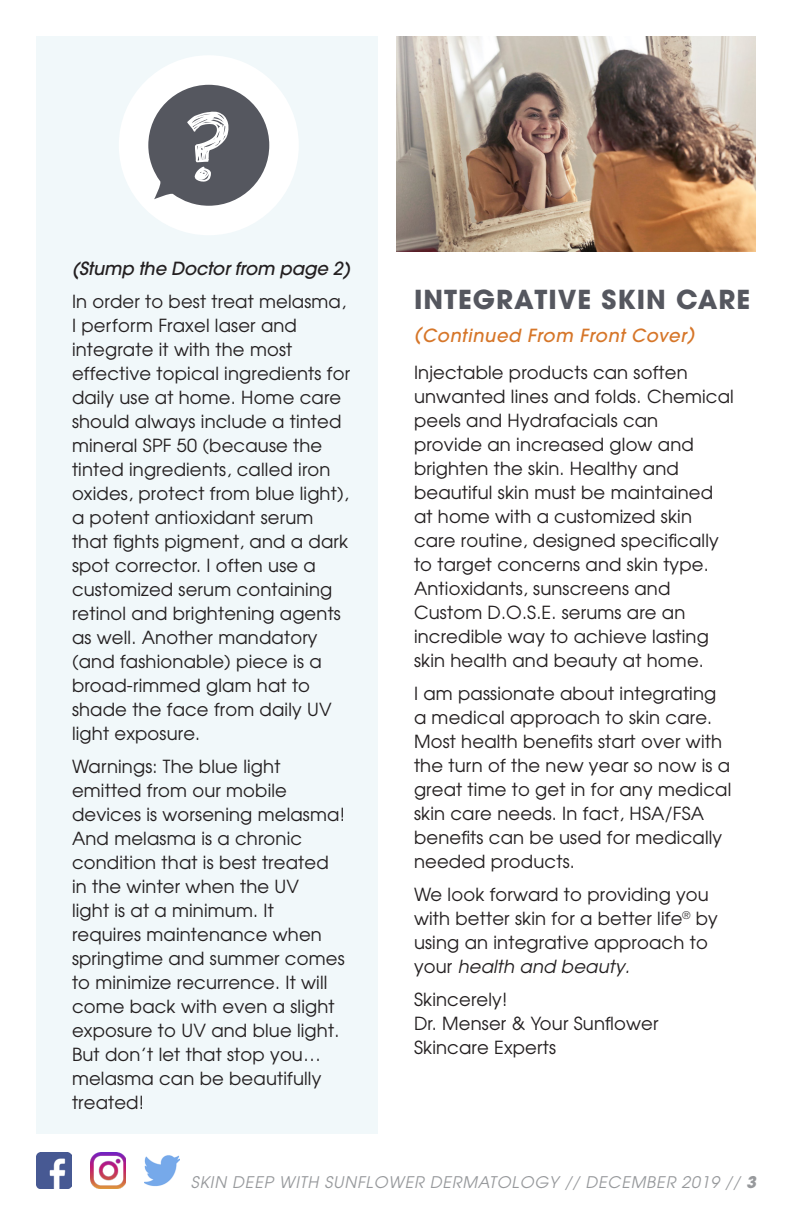
<style>
.page{position:relative;width:792px;height:1224px;background:#fff}
.page>*{position:absolute;margin:0;border:0;box-sizing:border-box;transform-origin:0 0}
.t1{font:100px "appleberry";color:#fff}
.t2{font:700 26px "Avant Garde";letter-spacing:.04em;color:#55575f}
.t3{font:18px/24px "Avant Garde";letter-spacing:.01em;color:#231f20}
.t4{font:italic 500 18px "Avant Garde";letter-spacing:.04em;color:#d67629}
.t5{font:italic 500 18px "Avant Garde";letter-spacing:-.005em;color:#231f20}
.t6{font:italic 16px "Avant Garde";letter-spacing:.05em;color:#97999c}
.s1{font-style:italic}
.s2{font-weight:700}
</style>
<div class="page">
<div style="left:36px;top:36px;width:342px;height:1098px;background:#f1f8fa"></div>
<img style="left:396px;top:36px;width:360px;height:216px">
<img style="left:36px;top:1153px;width:36px;height:36px">
<img style="left:90px;top:1153px;width:36px;height:36px">
<img style="left:144px;top:1155px;width:36px;height:32px">
<div style="left:119px;top:55px;width:180px;height:180px;background:#fff;border-radius:50%"></div>
<svg style="left:148px;top:85px;width:121px;height:121px"></svg>
<p class="t1" style="left:187px;top:75px;width:45px">?</p>
<p class="t5" style="left:72px;top:258px;width:280px">(Stump the Doctor from page 2)</p>
<p class="t3" style="left:72px;top:289px;width:280px">In order to best treat melasma,<br>I perform Fraxel laser and integrate it with the most effective topical ingredients for daily use at home. Home care should always include a tinted mineral SPF 50 (because the tinted ingredients, called iron oxides, protect from blue light), a potent antioxidant serum that fights pigment, and a dark spot corrector. I often use a customized serum containing retinol and brightening agents as well. Another mandatory (and fashionable) piece is a broad-rimmed glam hat to shade the face from daily UV light exposure.</p>
<p class="t3" style="left:72px;top:754px;width:274px">Warnings: The blue light emitted from our mobile devices is worsening melasma!<br>And melasma is a chronic condition that is best treated in the winter when the UV<br>light is at a minimum. It requires maintenance when springtime and summer comes to minimize recurrence. It will come back with even a slight exposure to UV and blue light.<br>But don’t let that stop you… melasma can be beautifully treated!</p>
<p class="t2" style="left:414px;top:282px;width:338px">INTEGRATIVE SKIN CARE</p>
<p class="t4" style="left:414px;top:324px;width:282px">(Continued From Front Cover)</p>
<p class="t3" style="left:414px;top:360px;width:321px">Injectable products can soften unwanted lines and folds. Chemical peels and Hydrafacials can<br>provide an increased glow and brighten the skin. Healthy and beautiful skin must be maintained at home with a customized skin care routine, designed specifically to target concerns and skin type.<br>Antioxidants, sunscreens and<br>Custom D.O.S.E. serums are an incredible way to achieve lasting skin health and beauty at home.</p>
<p class="t3" style="left:414px;top:681px;width:319px">I am passionate about integrating a medical approach to skin care.<br>Most health benefits start over with the turn of the new year so now is a great time to get in for any medical skin care needs. In fact, HSA/FSA benefits can be used for medically needed products.</p>
<p class="t3" style="left:414px;top:882px;width:305px">We look forward to providing you with better skin for a better life<sup>®</sup> by using an integrative approach to your <span class="s1">health and beauty.</span></p>
<p class="t3" style="left:414px;top:987px;width:95px">Skincerely!</p>
<p class="t3" style="left:414px;top:1011px;width:246px">Dr. Menser &amp; Your Sunflower<br>Skincare Experts</p>
<p class="t6" style="left:191px;top:1172px;width:567px">SKIN DEEP WITH SUNFLOWER DERMATOLOGY // DECEMBER 2019 // <span class="s2">3</span></p>
</div>
